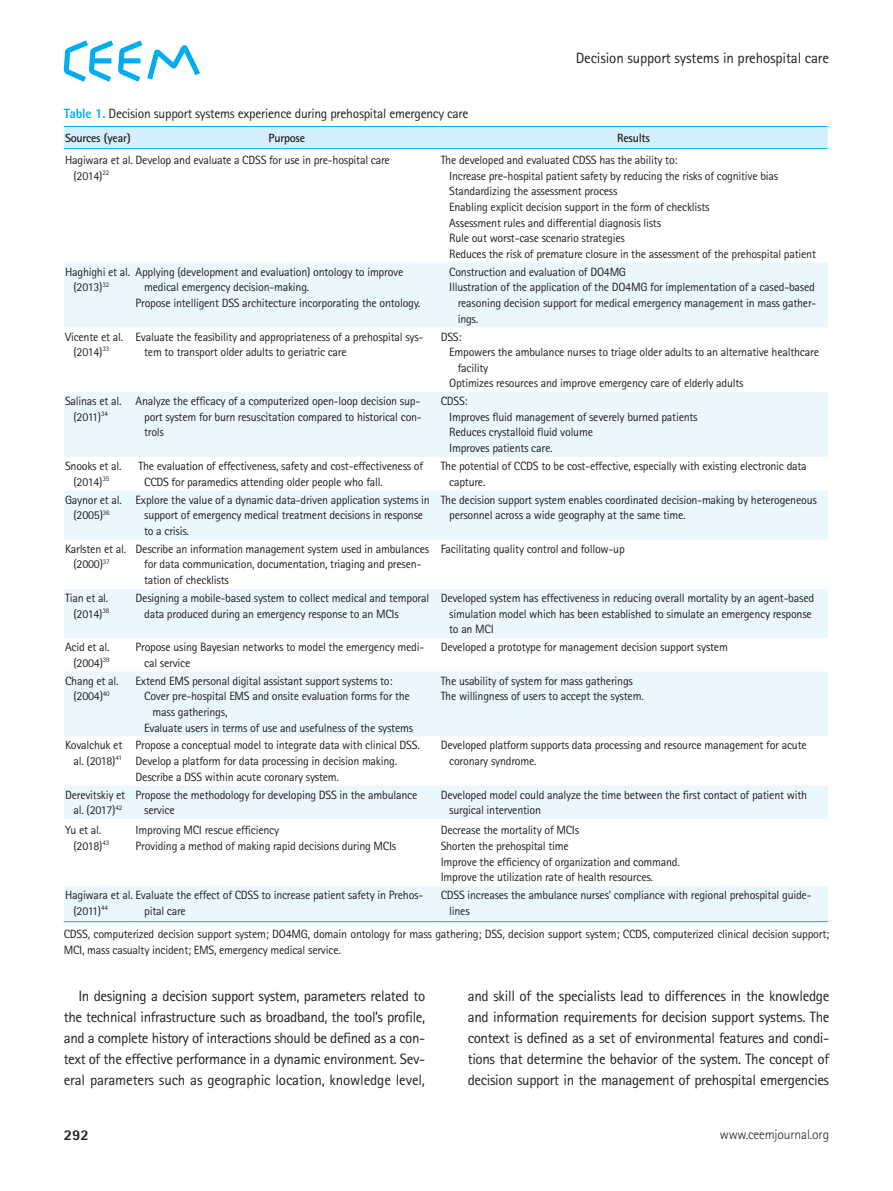
<style>
.page{position:relative;width:893px;height:1191px;background:#fff}
.page>*{position:absolute;margin:0;border:0;box-sizing:border-box;transform-origin:0 0}
.본문{font:15px/21px "Rotis Sans Serif Std";letter-spacing:-.01em;color:#231f20;text-align:justify}
.t1{font:800 15px "Rotis Sans Serif Std";color:#231f20}
.표제목그림캡션{font:13.5px "Rotis Sans Serif Std";letter-spacing:-.02em;color:#231f20}
.t2{font:300 13.5px "Rotis Sans Serif Std";letter-spacing:-.01em;color:#231f20}
.표본문{font:12px/15.6px "Rotis Sans Serif Std";letter-spacing:-.02em;color:#231f20}
.표머리{font:700 12px "Rotis Sans Serif Std";letter-spacing:-.02em;color:#231f20}
.s1{font-weight:800;color:#00aeef}
</style>
<div class="page">
<svg style="left:64px;top:40px;width:136px;height:42px"></svg>
<div style="left:64px;top:127px;width:764px;height:21px;background:#d4effb"></div>
<svg style="left:64px;top:263px;width:764px;height:658px;fill:#eaf7fd"></svg>
<hr style="left:64px;top:126px;width:70px;height:1px;background:#00aeef">
<hr style="left:134px;top:126px;width:305px;height:1px;background:#00aeef">
<hr style="left:439px;top:126px;width:389px;height:1px;background:#00aeef">
<hr style="left:64px;top:148px;width:70px;height:1px;background:#00aeef">
<hr style="left:134px;top:148px;width:305px;height:1px;background:#00aeef">
<hr style="left:439px;top:148px;width:389px;height:1px;background:#00aeef">
<hr style="left:64px;top:921px;width:70px;height:1px;background:#00aeef">
<hr style="left:134px;top:921px;width:305px;height:1px;background:#00aeef">
<hr style="left:439px;top:921px;width:389px;height:1px;background:#00aeef">
<p class="본문" style="left:576px;top:47px;width:255px">Decision support systems in prehospital care</p>
<p class="표제목그림캡션" style="left:64px;top:105px;width:406px"><span class="s1">Table 1.</span> Decision support systems experience during prehospital emergency care</p>
<p class="표머리" style="left:65px;top:130px;width:67px">Sources (year)</p>
<p class="표머리" style="left:269px;top:130px;width:38px">Purpose</p>
<p class="표머리" style="left:617px;top:130px;width:34px">Results</p>
<p class="표본문" style="left:74px;top:152px;width:318px;text-indent:-9px">Hagiwara et al. Develop and evaluate a CDSS for use in pre-hospital care (2014)<sup>22</sup></p>
<p class="표본문" style="left:441px;top:152px;width:238px">The developed and evaluated CDSS has the ability to:</p>
<p class="표본문" style="left:449px;top:168px;width:331px">Increase pre-hospital patient safety by reducing the risks of cognitive bias</p>
<p class="표본문" style="left:449px;top:183px;width:170px">Standardizing the assessment process</p>
<p class="표본문" style="left:449px;top:199px;width:262px">Enabling explicit decision support in the form of checklists</p>
<p class="표본문" style="left:449px;top:215px;width:213px">Assessment rules and differential diagnosis lists</p>
<p class="표본문" style="left:449px;top:230px;width:177px">Rule out worst-case scenario strategies</p>
<p class="표본문" style="left:449px;top:246px;width:368px">Reduces the risk of premature closure in the assessment of the prehospital patient</p>
<p class="표본문" style="left:74px;top:264px;width:331px;text-indent:-9px">Haghighi et al. Applying (development and evaluation) ontology to improve (2013)<sup>32</sup></p>
<p class="표본문" style="left:144px;top:279px;width:167px">medical emergency decision-making.</p>
<p class="표본문" style="left:136px;top:295px;width:286px">Propose intelligent DSS architecture incorporating the ontology.</p>
<p class="표본문" style="left:449px;top:264px;width:178px">Construction and evaluation of DO4MG</p>
<p class="표본문" style="left:458px;top:279px;width:360px;text-indent:-9px">Illustration of the application of the DO4MG for implementation of a cased-based reasoning decision support for medical emergency management in mass gather&shy;ings.</p>
<p class="표본문" style="left:65px;top:328px;width:60px;text-align:center">Vicente et al. (2014)<sup>33</sup></p>
<p class="표본문" style="left:144px;top:328px;width:281px;text-indent:-9px">Evaluate the feasibility and appropriateness of a prehospital sys&shy;tem to transport older adults to geriatric care</p>
<p class="표본문" style="left:441px;top:328px;width:22px">DSS:</p>
<p class="표본문" style="left:458px;top:344px;width:363px;text-indent:-9px">Empowers the ambulance nurses to triage older adults to an alternative healthcare facility</p>
<p class="표본문" style="left:449px;top:375px;width:296px">Optimizes resources and improve emergency care of elderly adults</p>
<p class="표본문" style="left:65px;top:393px;width:58px;text-align:center">Salinas et al. (2011)<sup>34</sup></p>
<p class="표본문" style="left:144px;top:393px;width:279px;text-indent:-9px">Analyze the efficacy of a computerized open-loop decision sup&shy;port system for burn resuscitation compared to historical con&shy;trols</p>
<p class="표본문" style="left:441px;top:393px;width:29px">CDSS:</p>
<p class="표본문" style="left:449px;top:409px;width:250px">Improves fluid management of severely burned patients</p>
<p class="표본문" style="left:449px;top:424px;width:145px">Reduces crystalloid fluid volume</p>
<p class="표본문" style="left:449px;top:440px;width:105px">Improves patients care.</p>
<p class="표본문" style="left:65px;top:458px;width:58px;text-align:center">Snooks et al. (2014)<sup>35</sup></p>
<p class="표본문" style="left:144px;top:458px;width:281px;text-indent:-6px">The evaluation of effectiveness, safety and cost-effectiveness of<br>CCDS for paramedics attending older people who fall.</p>
<p class="표본문" style="left:449px;top:458px;width:359px;text-indent:-9px">The potential of CCDS to be cost-effective, especially with existing electronic data capture.</p>
<p class="표본문" style="left:65px;top:491px;width:58px;text-align:center">Gaynor et al. (2005)<sup>36</sup></p>
<p class="표본문" style="left:144px;top:491px;width:287px;text-indent:-9px">Explore the value of a dynamic data-driven application systems in support of emergency medical treatment decisions in response to a crisis.</p>
<p class="표본문" style="left:449px;top:491px;width:369px;text-indent:-9px">The decision support system enables coordinated decision-making by heterogeneous personnel across a wide geography at the same time.</p>
<p class="표본문" style="left:74px;top:541px;width:54px;text-indent:-9px">Karlsten et al. (2000)<sup>37</sup></p>
<p class="표본문" style="left:144px;top:541px;width:287px;text-indent:-9px">Describe an information management system used in ambulances for data communication, documentation, triaging and presen&shy;tation of checklists</p>
<p class="표본문" style="left:441px;top:541px;width:186px">Facilitating quality control and follow-up</p>
<p class="표본문" style="left:65px;top:590px;width:46px;text-align:right">Tian et al. (2014)<sup>38</sup></p>
<p class="표본문" style="left:144px;top:590px;width:287px;text-indent:-9px">Designing a mobile-based system to collect medical and temporal data produced during an emergency response to an MCIs</p>
<p class="표본문" style="left:449px;top:590px;width:367px;text-indent:-9px">Developed system has effectiveness in reducing overall mortality by an agent-based simulation model which has been established to simulate an emergency response to an MCI</p>
<p class="표본문" style="left:65px;top:639px;width:46px;text-align:right">Acid et al. (2004)<sup>39</sup></p>
<p class="표본문" style="left:144px;top:639px;width:282px;text-indent:-9px">Propose using Bayesian networks to model the emergency medi&shy;cal service</p>
<p class="표본문" style="left:441px;top:639px;width:289px">Developed a prototype for management decision support system</p>
<p class="표본문" style="left:65px;top:673px;width:55px;text-align:center">Chang et al. (2004)<sup>40</sup></p>
<p class="표본문" style="left:136px;top:673px;width:258px">Extend EMS personal digital assistant support systems to:</p>
<p class="표본문" style="left:441px;top:673px;width:194px">The usability of system for mass gatherings</p>
<p class="표본문" style="left:441px;top:688px;width:205px">The willingness of users to accept the system.</p>
<p class="표본문" style="left:153px;top:688px;width:259px;text-indent:-9px">Cover pre-hospital EMS and onsite evaluation forms for the mass gatherings,</p>
<p class="표본문" style="left:144px;top:719px;width:271px">Evaluate users in terms of use and usefulness of the systems</p>
<p class="표본문" style="left:65px;top:737px;width:59px;text-align:right">Kovalchuk et al. (2018)<sup>41</sup></p>
<p class="표본문" style="left:136px;top:737px;width:286px">Propose a conceptual model to integrate data with clinical DSS.</p>
<p class="표본문" style="left:136px;top:753px;width:263px">Develop a platform for data processing in decision making.</p>
<p class="표본문" style="left:136px;top:768px;width:205px">Describe a DSS within acute coronary system.</p>
<p class="표본문" style="left:449px;top:737px;width:359px;text-indent:-9px">Developed platform supports data processing and resource management for acute coronary syndrome.</p>
<p class="표본문" style="left:65px;top:786px;width:62px;text-align:center">Derevitskiy et al. (2017)<sup>42</sup></p>
<p class="표본문" style="left:144px;top:786px;width:275px;text-indent:-9px">Propose the methodology for developing DSS in the ambulance service</p>
<p class="표본문" style="left:449px;top:786px;width:359px;text-indent:-9px">Developed model could analyze the time between the first contact of patient with surgical intervention</p>
<p class="표본문" style="left:74px;top:822px;width:37px;text-indent:-9px">Yu et al. (2018)<sup>43</sup></p>
<p class="표본문" style="left:136px;top:822px;width:145px">Improving MCI rescue efficiency</p>
<p class="표본문" style="left:441px;top:822px;width:140px">Decrease the mortality of MCIs</p>
<p class="표본문" style="left:441px;top:838px;width:130px">Shorten the prehospital time</p>
<p class="표본문" style="left:441px;top:853px;width:241px">Improve the efficiency of organization and command.</p>
<p class="표본문" style="left:441px;top:869px;width:214px">Improve the utilization rate of health resources.</p>
<p class="표본문" style="left:136px;top:838px;width:262px">Providing a method of making rapid decisions during MCIs</p>
<p class="표본문" style="left:449px;top:887px;width:364px;text-indent:-9px">CDSS increases the ambulance nurses' compliance with regional prehospital guide&shy;lines</p>
<p class="표본문" style="left:64px;top:926px;width:767px">CDSS, computerized decision support system; DO4MG, domain ontology for mass gathering; DSS, decision support system; CCDS, computerized clinical decision support;<br>MCI, mass casualty incident; EMS, emergency medical service.</p>
<p class="본문" style="left:64px;top:985px;width:363px;text-indent:15px">In designing a decision support system, parameters related to the technical infrastructure such as broadband, the tool’s profile, and a complete history of interactions should be defined as a con&shy;text of the effective performance in a dynamic environment. Sev&shy;eral parameters such as geographic location, knowledge level,</p>
<p class="본문" style="left:468px;top:985px;width:363px">and skill of the specialists lead to differences in the knowledge and information requirements for decision support systems. The context is defined as a set of environmental features and condi&shy;tions that determine the behavior of the system. The concept of decision support in the management of prehospital emergencies</p>
<p class="표본문" style="left:74px;top:887px;width:351px;text-indent:-9px">Hagiwara et al. Evaluate the effect of CDSS to increase patient safety in Prehos-(2011)<sup>44</sup></p>
<p class="표본문" style="left:144px;top:902px;width:43px">pital care</p>
<p class="t1" style="left:64px;top:1125px;width:27px">292</p>
<p class="t2" style="left:720px;top:1126px;width:111px">www.ceemjournal.org</p>
</div>
